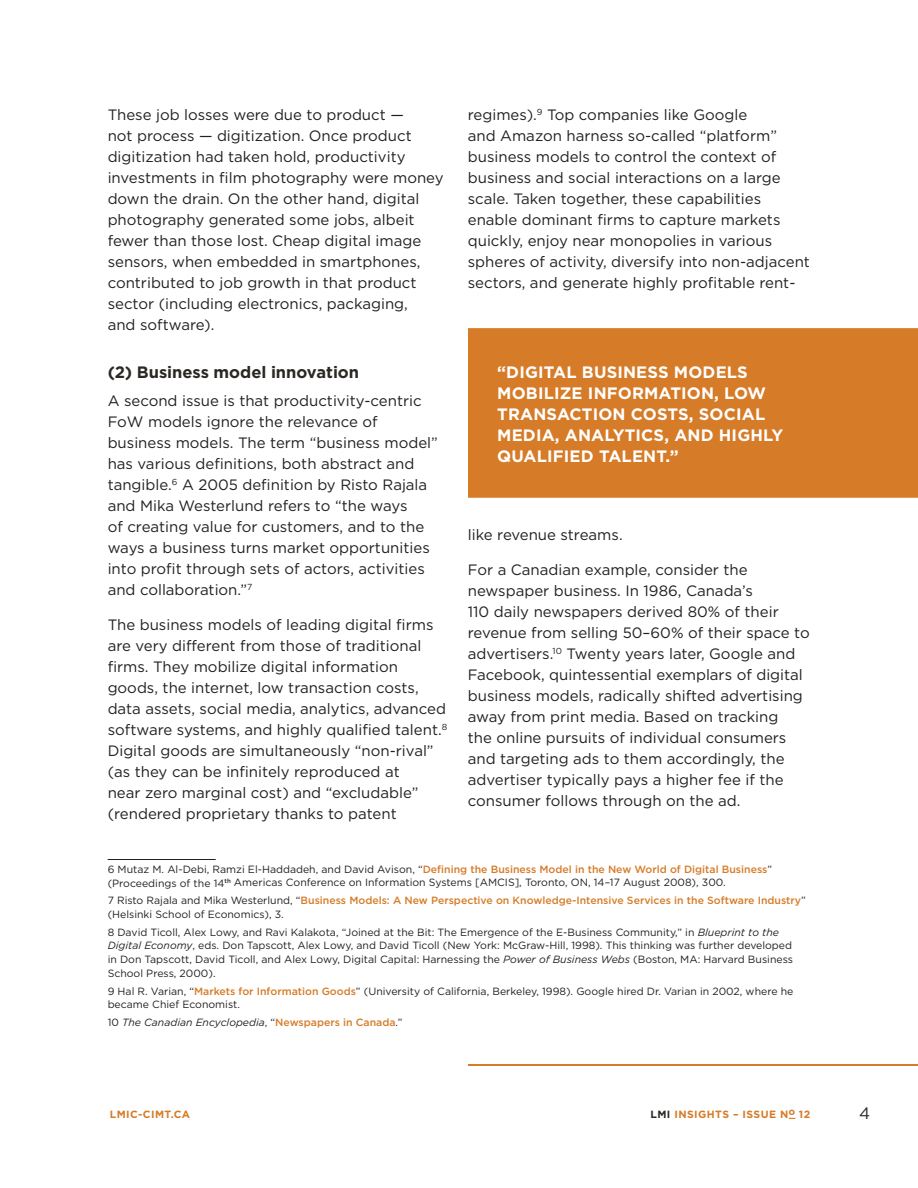
<style>
.page{position:relative;width:918px;height:1188px;background:#fff}
.page>*{position:absolute;margin:0;border:0;box-sizing:border-box;transform-origin:0 0}
.t1{font:700 16.5px/21px "Gotham HTF";letter-spacing:.01em;color:#fff}
.t2{font:700 16.5px "Gotham HTF";letter-spacing:-.005em;color:#2b2824}
.t3{font:16.5px "Gotham HTF";color:#2b2824}
.t4{font:15px/21px "Gotham HTF";color:#231f20}
.t5{font:10.5px/13.5px "Gotham HTF";color:#231f20}
.t6{font:500 10.5px/13.5px "Gotham HTF";color:#d67b27}
.t7{font:italic 10.5px "Gotham HTF";color:#231f20}
.t8{font:700 10.5px "Gotham HTF";letter-spacing:.04em;color:#d67b27}
.s1{font-weight:500;color:#d67b27}
.s2{font-weight:400;color:#231f20}
.s3{font-style:italic}
.s4{font-style:normal}
.s5{font-weight:500;font-style:normal;color:#d67b27}
.s6{color:#2b2824}
</style>
<div class="page">
<hr style="left:468px;top:1064px;width:450px;height:2px;background:#d67b27">
<hr style="left:108px;top:859px;width:108px;height:1px;background:#231f20">
<div style="left:468px;top:328px;width:450px;height:170px;background:#d67b27"></div>
<p class="t4" style="left:108px;top:104px;width:337px">These job losses were due to product —<br>not process — digitization. Once product digitization had taken hold, productivity investments in film photography were money down the drain. On the other hand, digital photography generated some jobs, albeit fewer than those lost. Cheap digital image sensors, when embedded in smartphones, contributed to job growth in that product sector (including electronics, packaging,<br>and software).</p>
<p class="t2" style="left:108px;top:363px;width:253px">(2) Business model innovation</p>
<p class="t4" style="left:108px;top:390px;width:332px">A second issue is that productivity-centric FoW models ignore the relevance of business models. The term “business model” has various definitions, both abstract and tangible.<sup>6</sup> A 2005 definition by Risto Rajala and Mika Westerlund refers to “the ways<br>of creating value for customers, and to the ways a business turns market opportunities into profit through sets of actors, activities and collaboration.”<sup>7</sup></p>
<p class="t4" style="left:108px;top:614px;width:341px">The business models of leading digital firms are very different from those of traditional firms. They mobilize digital information goods, the internet, low transaction costs, data assets, social media, analytics, advanced software systems, and highly qualified talent.<sup>8<br></sup>Digital goods are simultaneously “non-rival” (as they can be infinitely reproduced at<br>near zero marginal cost) and “excludable” (rendered proprietary thanks to patent</p>
<p class="t4" style="left:468px;top:104px;width:344px">regimes).<sup>9</sup> Top companies like Google<br>and Amazon harness so-called “platform” business models to control the context of business and social interactions on a large scale. Taken together, these capabilities enable dominant firms to capture markets quickly, enjoy near monopolies in various spheres of activity, diversify into non-adjacent sectors, and generate highly profitable rent-</p>
<p class="t1" style="left:497px;top:361px;width:287px">“DIGITAL BUSINESS MODELS<br>MOBILIZE INFORMATION, LOW<br>TRANSACTION COSTS, SOCIAL<br>MEDIA, ANALYTICS, AND HIGHLY<br>QUALIFIED TALENT.”</p>
<p class="t4" style="left:468px;top:524px;width:156px">like revenue streams.</p>
<p class="t4" style="left:468px;top:559px;width:343px">For a Canadian example, consider the newspaper business. In 1986, Canada’s<br>110 daily newspapers derived 80% of their revenue from selling 50–60% of their space to advertisers.<sup>10</sup> Twenty years later, Google and Facebook, quintessential exemplars of digital business models, radically shifted advertising away from print media. Based on tracking<br>the online pursuits of individual consumers and targeting ads to them accordingly, the advertiser typically pays a higher fee if the consumer follows through on the ad.</p>
<p class="t5" style="left:108px;top:862px;width:666px">6 Mutaz M. Al-Debi, Ramzi El-Haddadeh, and David Avison, “<span class="s1">Defining the Business Model in the New World of Digital Business</span>” (Proceedings of the 14<sup>th</sup> Americas Conference on Information Systems [AMCIS], Toronto, ON, 14–17 August 2008), 300.</p>
<p class="t6" style="left:108px;top:894px;width:700px"><span class="s2">7 Risto Rajala and Mika Westerlund, “</span>Business Models: A New Perspective on Knowledge-Intensive Services in the Software Industry<span class="s2">” (Helsinki School of Economics), 3.</span></p>
<p class="t5" style="left:108px;top:925px;width:687px">8 David Ticoll, Alex Lowy, and Ravi Kalakota, “Joined at the Bit: The Emergence of the E-Business Community,” in <span class="s3">Blueprint to the Digital Economy</span>, eds. Don Tapscott, Alex Lowy, and David Ticoll (New York: McGraw-Hill, 1998). This thinking was further developed in Don Tapscott, David Ticoll, and Alex Lowy, Digital Capital: Harnessing the <span class="s3">Power of Business Webs</span> (Boston, MA: Harvard Business School Press, 2000).</p>
<p class="t5" style="left:108px;top:984px;width:687px">9 Hal R. Varian, “<span class="s1">Markets for Information Goods</span>” (University of California, Berkeley, 1998). Google hired Dr. Varian in 2002, where he became Chief Economist.</p>
<p class="t7" style="left:108px;top:1016px;width:296px"><span class="s4">10</span> The Canadian Encyclopedia<span class="s4">, “</span><span class="s5">Newspapers in Canada</span><span class="s4">.”</span></p>
<p class="t8" style="left:110px;top:1109px;width:82px">LMIC-CIMT.CA</p>
<p class="t8" style="left:651px;top:1109px;width:161px"><span class="s6">LMI</span> INSIGHTS – ISSUE N<sup>O</sup> 12</p>
<p class="t3" style="left:859px;top:1104px;width:13px">4</p>
</div>
